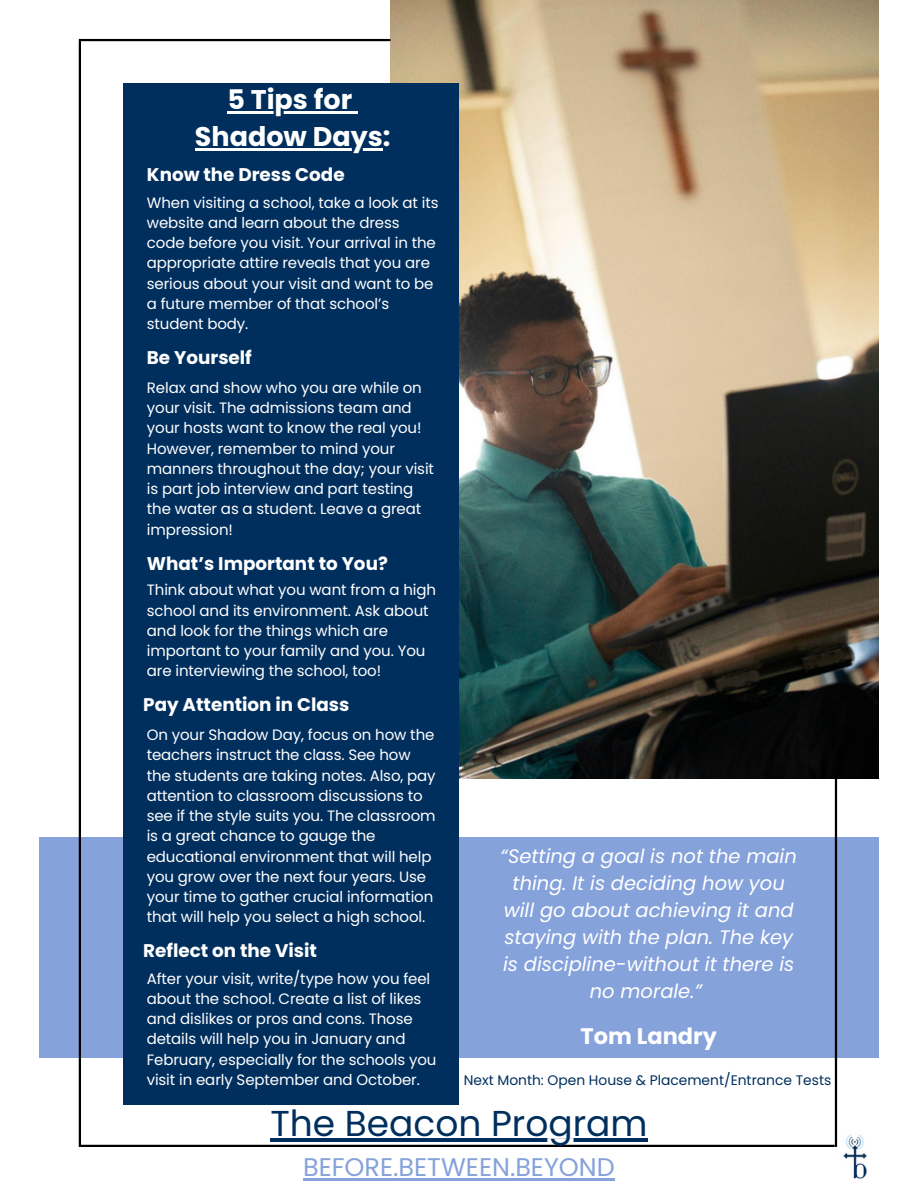
<style>
.page{position:relative;width:918px;height:1188px;background:#fff}
.page>*{position:absolute;margin:0;border:0;box-sizing:border-box;transform-origin:0 0}
.t1{font:36px "Poppins";color:#002f5e}
.t2{font:700 27px "Poppins";color:#fff}
.t3{font:25.5px "Poppins";color:#86a2db}
.t4{font:700 22.5px "Poppins";color:#fff}
.t5{font:italic 19.5px/27px "Poppins";color:#fff;text-align:center}
.t6{font:700 18.3px "Poppins";color:#fff}
.t7{font:15px/20.2px "Poppins";letter-spacing:-.005em;color:#fff}
.t8{font:13.8px "Poppins";color:#002f5e}
</style>
<div class="page">
<div style="left:39px;top:837px;width:840px;height:221px;background:#86a2db"></div>
<hr style="left:835px;top:393px;width:2px;height:754px;background:#000">
<img style="left:390px;top:0;width:488px;height:778px">
<hr style="left:79px;top:41px;width:2px;height:1106px;background:#000">
<div style="left:123px;top:83px;width:336px;height:1021px;background:#002f5e"></div>
<hr style="left:79px;top:39px;width:311px;height:2px;background:#000">
<hr style="left:81px;top:1145px;width:754px;height:2px;background:#000">
<img style="left:843px;top:1134px;width:24px;height:45px">
<hr style="left:227px;top:111px;width:125px;height:3px;background:#fff">
<svg style="left:352px;top:111px;width:6px;height:3px"></svg>
<hr style="left:195px;top:149px;width:188px;height:2px;background:#fff">
<hr style="left:270px;top:1139px;width:378px;height:3px;background:#002f5e">
<hr style="left:303px;top:1178px;width:312px;height:2px;background:#86a2db">
<p class="t2" style="left:227px;top:81px;width:126px">5 Tips for</p>
<p class="t2" style="left:195px;top:118px;width:197px">Shadow Days:</p>
<p class="t6" style="left:147px;top:162px;width:199px">Know the Dress Code</p>
<p class="t7" style="left:147px;top:192px;width:293px">When visiting a school, take a look at its website and learn about the dress code before you visit. Your arrival in the appropriate attire reveals that you are serious about your visit and want to be a future member of that school’s student body.</p>
<p class="t6" style="left:147px;top:345px;width:107px">Be Yourself</p>
<p class="t7" style="left:147px;top:378px;width:289px">Relax and show who you are while on your visit. The admissions team and your hosts want to know the real you!<br>However, remember to mind your manners throughout the day; your visit is part job interview and part testing the water as a student. Leave a great impression!</p>
<p class="t6" style="left:147px;top:550px;width:243px">What’s Important to You?</p>
<p class="t7" style="left:147px;top:580px;width:291px">Think about what you want from a high school and its environment. Ask about and look for the things which are important to your family and you. You are interviewing the school, too!</p>
<p class="t6" style="left:143px;top:692px;width:208px">Pay Attention in Class</p>
<p class="t7" style="left:147px;top:725px;width:291px">On your Shadow Day, focus on how the teachers instruct the class. See how the students are taking notes. Also, pay attention to classroom discussions to see if the style suits you. The classroom is a great chance to gauge the educational environment that will help you grow over the next four years. Use your time to gather crucial information that will help you select a high school.</p>
<p class="t6" style="left:143px;top:938px;width:175px">Reflect on the Visit</p>
<p class="t7" style="left:147px;top:968px;width:291px">After your visit, write/type how you feel about the school. Create a list of likes and dislikes or pros and cons. Those details will help you in January and February, especially for the schools you visit in early September and October.</p>
<p class="t5" style="left:501px;top:842px;width:298px">“Setting a goal is not the main thing. It is deciding how you will go about achieving it and staying with the plan. The key is discipline-without it there is no morale.”</p>
<p class="t4" style="left:581px;top:1020px;width:138px">Tom Landry</p>
<p class="t8" style="left:464px;top:1070px;width:369px">Next Month: Open House &amp; Placement/Entrance Tests</p>
<p class="t1" style="left:270px;top:1099px;width:379px">The Beacon Program</p>
<p class="t3" style="left:303px;top:1149px;width:313px">BEFORE.BETWEEN.BEYOND</p>
</div>
